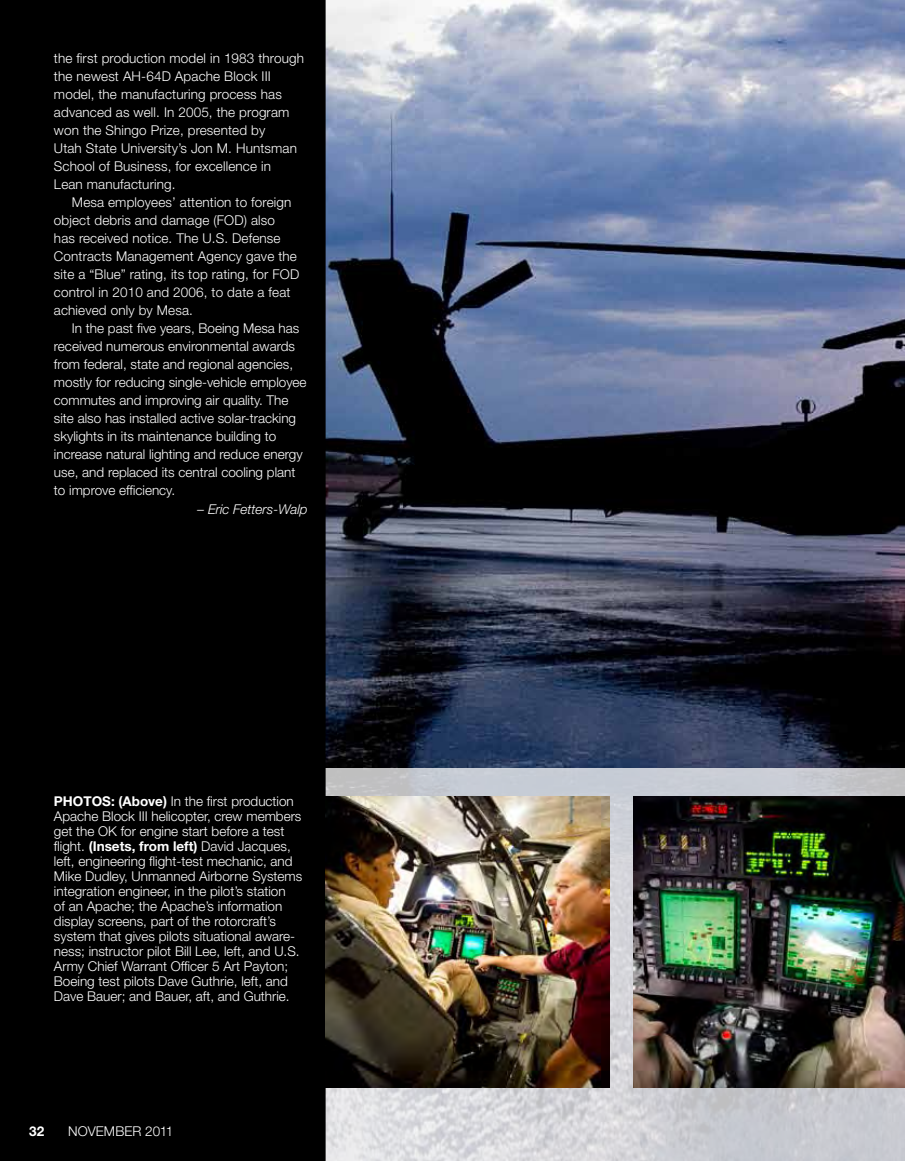
<style>
.page{position:relative;width:905px;height:1161px;background:#fff}
.page>*{position:absolute;margin:0;border:0;box-sizing:border-box;transform-origin:0 0}
.t1{font:300 13.5px/18px "Helvetica Neue LT Std";color:#fff}
.t2{font:italic 300 13.5px "Helvetica Neue";color:#fff}
.t3{font:700 13.5px "Helvetica Neue LT Std";color:#fff}
.s1{font-weight:700}
</style>
<div class="page">
<img style="left:325px;top:0;width:579px;height:769px">
<svg style="left:325px;top:769px;width:579px;height:392px;background:#cecfd4"></svg>
<div style="left:0;top:0;width:325px;height:1161px;background:#000"></div>
<img style="left:325px;top:796px;width:285px;height:291px">
<img style="left:633px;top:796px;width:271px;height:291px">
<div style="left:0;top:1116px;width:54px;height:31px;background:#000"></div>
<p class="t1" style="left:54px;top:49px;width:251px">the first production model in 1983 through the newest AH-64D Apache Block III model, the manufacturing process has advanced as well. In 2005, the program won the Shingo Prize, presented by<br>Utah State University’s Jon M. Huntsman School of Business, for excellence in<br>Lean manufacturing.</p>
<p class="t1" style="left:54px;top:193px;width:247px;text-indent:18px">Mesa employees’ attention to foreign object debris and damage (FOD) also has received notice. The U.S. Defense Contracts Management Agency gave the site a “Blue” rating, its top rating, for FOD control in 2010 and 2006, to date a feat achieved only by Mesa.</p>
<p class="t1" style="left:54px;top:319px;width:254px;text-indent:18px">In the past five years, Boeing Mesa has received numerous environmental awards from federal, state and regional agencies, mostly for reducing single-vehicle employee commutes and improving air quality. The site also has installed active solar-tracking skylights in its maintenance building to increase natural lighting and reduce energy use, and replaced its central cooling plant to improve efficiency.</p>
<p class="t2" style="left:197px;top:502px;width:112px">– Eric Fetters-Walp</p>
<p class="t1" style="left:54px;top:793px;width:250px;line-height:15px"><span class="s1">PHOTOS: (Above)</span> In the first production Apache Block III helicopter, crew members get the OK for engine start before a test flight. <span class="s1">(Insets, from left)</span> David Jacques, left, engineering flight-test mechanic, and Mike Dudley, Unmanned Airborne Systems integration engineer, in the pilot’s station<br>of an Apache; the Apache’s information display screens, part of the rotorcraft’s system that gives pilots situational aware&shy;ness; instructor pilot Bill Lee, left, and U.S.<br>Army Chief Warrant Officer 5 Art Payton; Boeing test pilots Dave Guthrie, left, and Dave Bauer; and Bauer, aft, and Guthrie.</p>
<p class="t3" style="left:29px;top:1123px;width:17px">32</p>
<p class="t1" style="left:68px;top:1122px;width:107px">NOVEMBER 2011</p>
</div>
